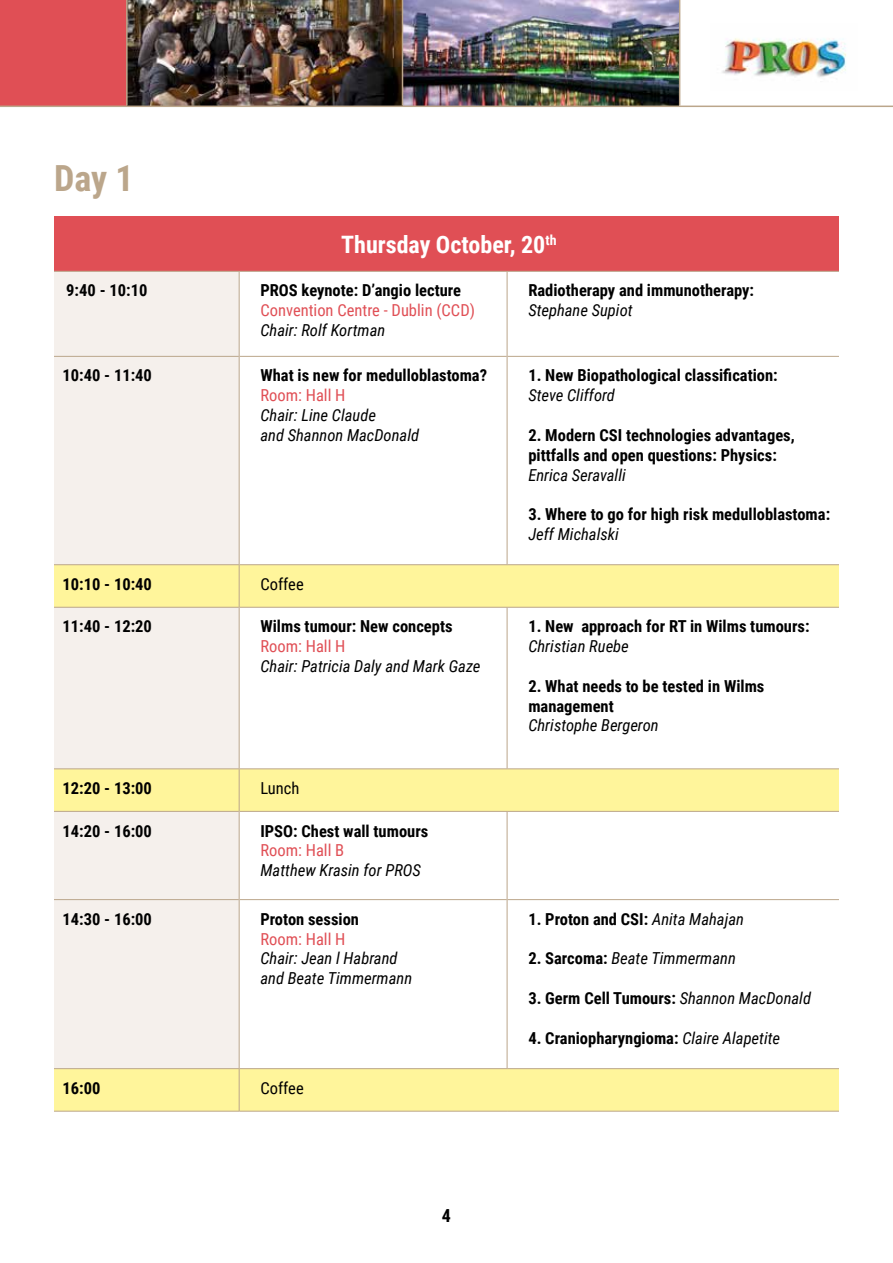
<style>
.page{position:relative;width:893px;height:1263px;background:#fff}
.page>*{position:absolute;margin:0;border:0;box-sizing:border-box;transform-origin:0 0}
.t1{font:700 36px "Roboto Condensed";color:#bba68b}
.t2{font:700 24px "Roboto Condensed";color:#fff}
.t3{font:700 18px "Roboto Condensed";color:#000}
.t4{font:700 16.5px/19.8px "Roboto Condensed";color:#000}
.t5{font:italic 16.5px/19.8px "Roboto Condensed";color:#000}
.t6{font:16.5px "Roboto Condensed";color:#e04f55}
.t7{font:16.5px "Roboto Condensed";color:#000}
.s1{font-weight:400;font-style:italic}
.s2{font-weight:700;font-style:normal}
</style>
<div class="page">
<div style="left:54px;top:216px;width:785px;height:55px;background:#e04f55"></div>
<div style="left:54px;top:272px;width:185px;height:292px;background:#f5f0ec"></div>
<svg style="left:54px;top:565px;width:785px;height:546px"></svg>
<hr style="left:54px;top:271px;width:185px;height:1px;background:#bba68b">
<hr style="left:239px;top:271px;width:268px;height:1px;background:#bba68b">
<hr style="left:507px;top:271px;width:332px;height:1px;background:#bba68b">
<hr style="left:54px;top:356px;width:185px;height:1px;background:#bba68b">
<hr style="left:240px;top:356px;width:267px;height:1px;background:#bba68b">
<hr style="left:507px;top:356px;width:332px;height:1px;background:#bba68b">
<hr style="left:54px;top:607px;width:185px;height:1px;background:#bba68b">
<hr style="left:240px;top:607px;width:267px;height:1px;background:#bba68b">
<hr style="left:507px;top:607px;width:332px;height:1px;background:#bba68b">
<hr style="left:54px;top:811px;width:185px;height:1px;background:#bba68b">
<hr style="left:240px;top:811px;width:267px;height:1px;background:#bba68b">
<hr style="left:507px;top:811px;width:332px;height:1px;background:#bba68b">
<hr style="left:54px;top:899px;width:185px;height:1px;background:#bba68b">
<hr style="left:240px;top:899px;width:267px;height:1px;background:#bba68b">
<hr style="left:507px;top:899px;width:332px;height:1px;background:#bba68b">
<hr style="left:54px;top:1111px;width:185px;height:1px;background:#bba68b">
<hr style="left:239px;top:1111px;width:268px;height:1px;background:#bba68b">
<hr style="left:507px;top:1111px;width:332px;height:1px;background:#bba68b">
<hr style="left:239px;top:272px;width:1px;height:84px;background:#bba68b">
<hr style="left:239px;top:356px;width:1px;height:208px;background:#bba68b">
<hr style="left:239px;top:565px;width:1px;height:42px;background:#bba68b">
<hr style="left:239px;top:607px;width:1px;height:161px;background:#bba68b">
<hr style="left:239px;top:769px;width:1px;height:42px;background:#bba68b">
<hr style="left:239px;top:811px;width:1px;height:89px;background:#bba68b">
<hr style="left:239px;top:900px;width:1px;height:168px;background:#bba68b">
<hr style="left:239px;top:1069px;width:1px;height:42px;background:#bba68b">
<hr style="left:54px;top:564px;width:185px;height:1px;background:#bba68b">
<hr style="left:239px;top:564px;width:268px;height:1px;background:#bba68b">
<hr style="left:507px;top:564px;width:332px;height:1px;background:#bba68b">
<hr style="left:54px;top:768px;width:185px;height:1px;background:#bba68b">
<hr style="left:239px;top:768px;width:268px;height:1px;background:#bba68b">
<hr style="left:507px;top:768px;width:332px;height:1px;background:#bba68b">
<hr style="left:54px;top:1068px;width:185px;height:1px;background:#bba68b">
<hr style="left:239px;top:1068px;width:268px;height:1px;background:#bba68b">
<hr style="left:507px;top:1068px;width:332px;height:1px;background:#bba68b">
<hr style="left:507px;top:272px;width:1px;height:84px;background:#bba68b">
<hr style="left:507px;top:356px;width:1px;height:208px;background:#bba68b">
<hr style="left:507px;top:607px;width:1px;height:161px;background:#bba68b">
<hr style="left:507px;top:812px;width:1px;height:88px;background:#bba68b">
<hr style="left:507px;top:900px;width:1px;height:168px;background:#bba68b">
<img style="left:128px;top:0;width:551px;height:106px">
<img style="left:722px;top:38px;width:124px;height:39px">
<div style="left:0;top:0;width:127px;height:106px;background:#e04f55"></div>
<hr style="left:0;top:106px;width:893px;height:1px;background:#bba68b">
<hr style="left:679px;top:0;width:1px;height:106px;background:#bba68b">
<hr style="left:402px;top:0;width:1px;height:106px;background:#bba68b">
<hr style="left:126px;top:0;width:2px;height:106px;background:#bba68b">
<h1 class="t1" style="left:54px;top:153px;width:81px">Day 1</h1>
<h2 class="t2" style="left:341px;top:227px;width:217px">Thursday October, 20<sup>th</sup></h2>
<p class="t4" style="left:66px;top:280px;width:83px">9:40 - 10:10</p>
<p class="t4" style="left:260px;top:280px;width:202px">PROS keynote: D’angio lecture</p>
<p class="t6" style="left:260px;top:299px;width:216px">Convention Centre - Dublin (CCD)</p>
<p class="t5" style="left:260px;top:320px;width:126px">Chair: Rolf Kortman</p>
<p class="t4" style="left:63px;top:365px;width:91px">10:40 - 11:40</p>
<p class="t4" style="left:260px;top:365px;width:228px">What is new for medulloblastoma?</p>
<p class="t6" style="left:260px;top:384px;width:87px">Room: Hall H</p>
<p class="t5" style="left:260px;top:405px;width:160px">Chair: Line Claude<br>and Shannon MacDonald</p>
<p class="t4" style="left:63px;top:573px;width:91px">10:10 - 10:40</p>
<p class="t7" style="left:260px;top:572px;width:45px">Coffee</p>
<p class="t4" style="left:63px;top:616px;width:91px">11:40 - 12:20</p>
<p class="t4" style="left:260px;top:616px;width:194px">Wilms tumour: New concepts</p>
<p class="t6" style="left:260px;top:635px;width:87px">Room: Hall H</p>
<p class="t5" style="left:260px;top:656px;width:222px">Chair: Patricia Daly and Mark Gaze</p>
<p class="t4" style="left:63px;top:778px;width:91px">12:20 - 13:00</p>
<p class="t7" style="left:260px;top:776px;width:41px">Lunch</p>
<p class="t4" style="left:63px;top:820px;width:91px">14:20 - 16:00</p>
<p class="t4" style="left:260px;top:820px;width:169px">IPSO: Chest wall tumours</p>
<p class="t6" style="left:260px;top:839px;width:85px">Room: Hall B</p>
<p class="t5" style="left:260px;top:860px;width:162px">Matthew Krasin for PROS</p>
<p class="t4" style="left:63px;top:908px;width:91px">14:30 - 16:00</p>
<p class="t4" style="left:260px;top:908px;width:100px">Proton session</p>
<p class="t6" style="left:260px;top:927px;width:87px">Room: Hall H</p>
<p class="t5" style="left:260px;top:948px;width:153px">Chair: Jean l Habrand and Beate Timmermann</p>
<p class="t4" style="left:63px;top:1077px;width:39px">16:00</p>
<p class="t7" style="left:260px;top:1076px;width:45px">Coffee</p>
<p class="t4" style="left:528px;top:280px;width:227px">Radiotherapy and immunotherapy:</p>
<p class="t5" style="left:528px;top:300px;width:106px">Stephane Supiot</p>
<p class="t4" style="left:528px;top:365px;width:251px">1. New Biopathological classification:</p>
<p class="t5" style="left:528px;top:385px;width:88px">Steve Clifford</p>
<p class="t4" style="left:528px;top:424px;width:268px">2. Modern CSI technologies advantages, pittfalls and open questions: Physics:</p>
<p class="t5" style="left:528px;top:464px;width:99px">Enrica Seravalli</p>
<p class="t4" style="left:528px;top:504px;width:303px">3. Where to go for high risk medulloblastoma:</p>
<p class="t5" style="left:528px;top:523px;width:92px">Jeff Michalski</p>
<p class="t4" style="left:528px;top:616px;width:283px">1. New approach for RT in Wilms tumours:</p>
<p class="t5" style="left:528px;top:636px;width:102px">Christian Ruebe</p>
<p class="t4" style="left:528px;top:675px;width:238px">2. What needs to be tested in Wilms management</p>
<p class="t5" style="left:528px;top:715px;width:132px">Christophe Bergeron</p>
<p class="t4" style="left:528px;top:908px;width:217px">1. Proton and CSI: <span class="s1">Anita Mahajan</span></p>
<p class="t5" style="left:528px;top:948px;width:209px"><span class="s2">2. Sarcoma:</span> Beate Timmermann</p>
<p class="t4" style="left:528px;top:987px;width:284px">3. Germ Cell Tumours: <span class="s1">Shannon MacDonald</span></p>
<p class="t4" style="left:528px;top:1027px;width:253px">4. Craniopharyngioma: <span class="s1">Claire Alapetite</span></p>
<p class="t3" style="left:442px;top:1203px;width:11px">4</p>
</div>
